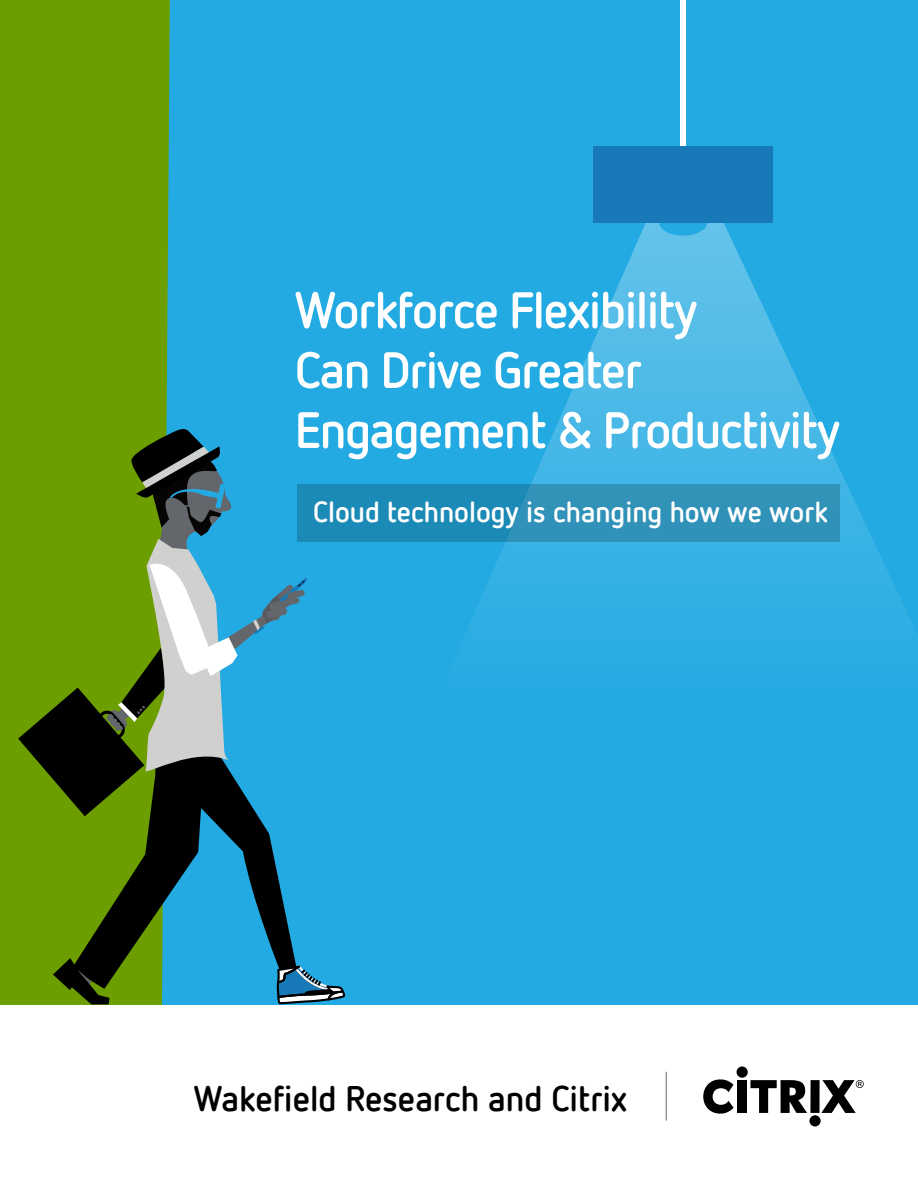
<style>
.page{position:relative;width:918px;height:1188px;background:#fff}
.page>*{position:absolute;margin:0;border:0;box-sizing:border-box;transform-origin:0 0}
.t1{font:700 51px/60px "Netto OT";letter-spacing:-.025em;color:#fff}
.t2{font:700 35.55px "Netto OT";color:#000}
.t3{font:700 29.1px "Netto OT";color:#fff}
</style>
<div class="page">
<div style="left:154px;top:0;width:764px;height:1005px;background:#23aae2"></div>
<div style="left:0;top:0;width:170px;height:1005px;background:#6c9e00"></div>
<svg style="left:469px;top:221px;width:444px;height:406px"></svg>
<div style="left:680px;top:0;width:6px;height:180px;background:#fff"></div>
<div style="left:659px;top:210px;width:48px;height:26px;background:#23aae2;border-radius:50%"></div>
<div style="left:594px;top:146px;width:179px;height:77px;background:#1879b9"></div>
<div style="left:297px;top:484px;width:543px;height:58px;background:linear-gradient(to right,#1889b6,#3895b9)"></div>
<svg style="left:18px;top:427px;width:328px;height:577px"></svg>
<div style="left:737px;top:1066px;width:11px;height:12px;background:#000;border-radius:50%"></div>
<div style="left:738px;top:1080px;width:9px;height:33px;background:#000"></div>
<div style="left:809px;top:1115px;width:12px;height:12px;background:#000;border-radius:50%"></div>
<div style="left:810px;top:1080px;width:10px;height:33px;background:#000"></div>
<svg style="left:703px;top:1079px;width:31px;height:35px"></svg>
<svg style="left:750px;top:1080px;width:57px;height:33px"></svg>
<svg style="left:821px;top:1080px;width:43px;height:33px"></svg>
<hr style="left:666px;top:1072px;width:1px;height:49px;background:#63666a">
<p class="t1" style="left:295px;top:280px;width:547px">Workforce Flexibility<br>Can Drive Greater<br>Engagement &amp; Productivity</p>
<p class="t3" style="left:313px;top:495px;width:516px">Cloud technology is changing how we work</p>
<p class="t2" style="left:194px;top:1078px;width:435px">Wakefield Research and Citrix</p>
</div>
